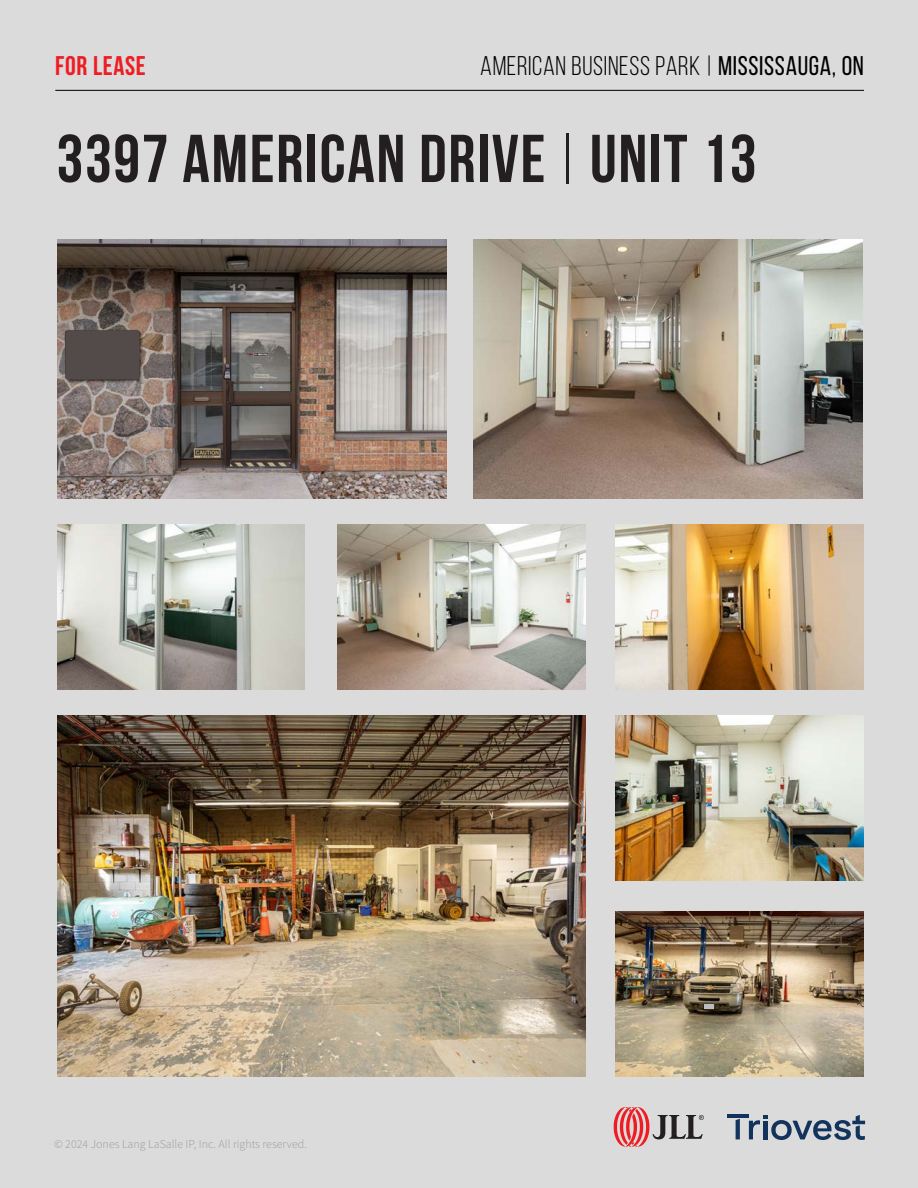
<style>
.page{position:relative;width:918px;height:1188px;background:#dcdbdc}
.page>*{position:absolute;margin:0;border:0;box-sizing:border-box;transform-origin:0 0}
.t1{font:700 67.5px "Bebas Neue";letter-spacing:.025em;color:#231f20}
.t2{font:27px "Bebas Neue";letter-spacing:.025em;color:#000}
.t3{font:700 27px "Bebas Neue";letter-spacing:.025em;color:#ee1d23}
.t4{font:12px "Source Sans Variable";color:#b1b2b4}
.s1{font-style:inherit}
.s2{font-weight:400}
</style>
<div class="page">
<hr style="left:55px;top:90px;width:809px;height:1px;background:#000">
<svg style="left:614px;top:1107px;width:90px;height:40px"></svg>
<svg style="left:736px;top:1119px;width:4px;height:20px"></svg>
<hr style="left:727px;top:1114px;width:21px;height:4px;background:#12345c">
<svg style="left:749px;top:1115px;width:116px;height:25px"></svg>
<img style="left:58px;top:240px;width:389px;height:259px">
<img style="left:58px;top:715px;width:527px;height:362px">
<img style="left:57px;top:525px;width:248px;height:165px">
<img style="left:338px;top:525px;width:247px;height:165px">
<img style="left:616px;top:525px;width:247px;height:165px">
<img style="left:616px;top:715px;width:247px;height:165px">
<img style="left:616px;top:912px;width:247px;height:165px">
<img style="left:474px;top:240px;width:389px;height:259px">
<div style="left:705px;top:1004px;width:9px;height:5px;background:#bcbdc0"></div>
<div style="left:66px;top:331px;width:73px;height:49px;background:#534b49;border-radius:4px"></div>
<p class="t3" style="left:55px;top:50px;width:92px">FOR LEASE</p>
<p class="t2" style="left:480px;top:51px;width:385px">AMERICAN BUSINESS PARK | <span class="s1">MISSISSAUGA, ON</span></p>
<p class="t1" style="left:57px;top:122px;width:701px">3397 AMERICAN DRIVE <span class="s2">|</span> UNIT 13</p>
<p class="t4" style="left:54px;top:1137px;width:255px">© 2024 Jones Lang LaSalle IP, Inc. All rights reserved.</p>
</div>
